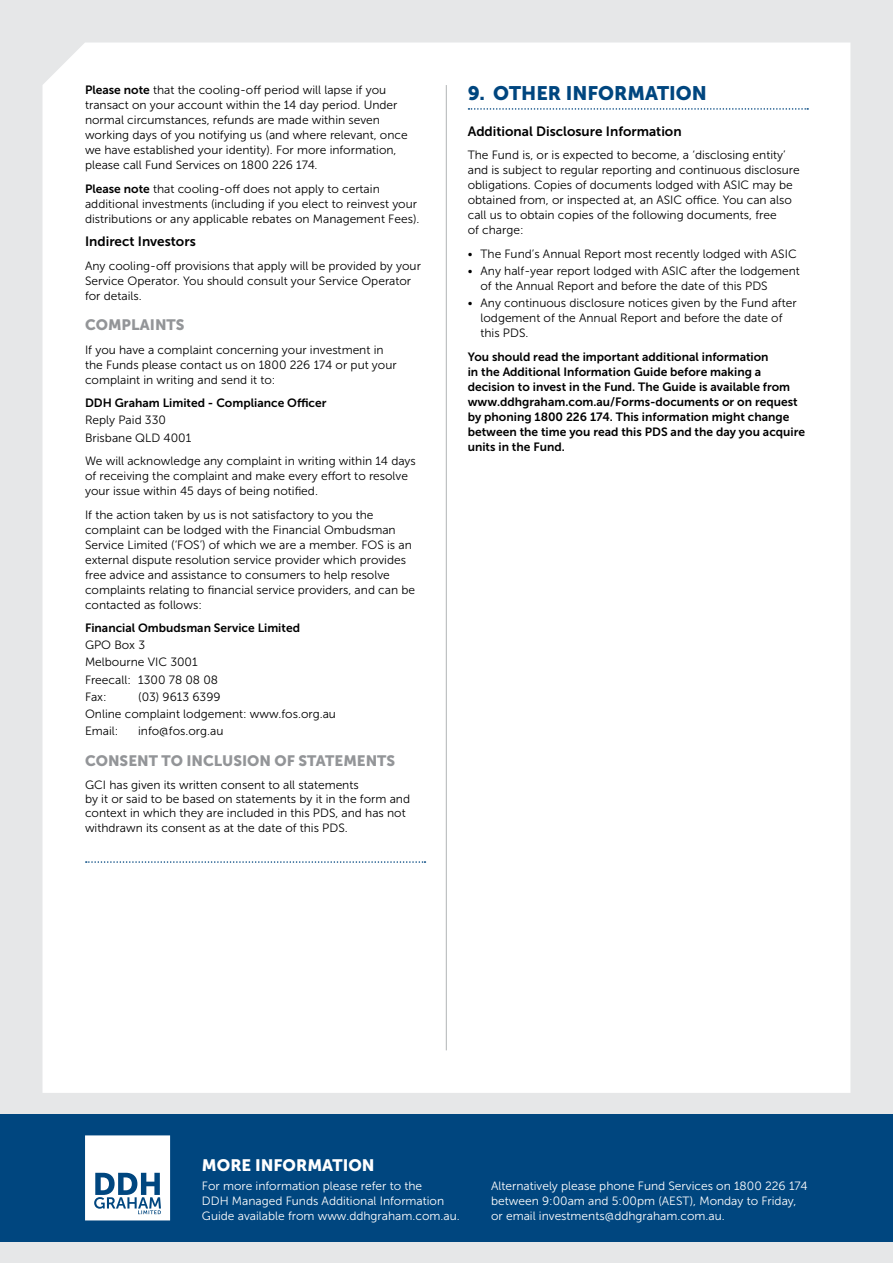
<style>
.page{position:relative;width:893px;height:1263px;background:#e6e7e8}
.page>*{position:absolute;margin:0;border:0;box-sizing:border-box;transform-origin:0 0}
.t1{font:19.5px "Museo Sans 900";color:#00467f}
.t2{font:16.5px "Museo Sans 900";color:#fff}
.t3{font:15px "Museo Sans 900";color:#939598}
.t4{font:13.5px "Museo Sans 700";color:#000}
.t5{font:12px/15px "Museo Sans 300";color:#000}
.t6{font:12px/15px "Museo Sans 700";color:#000}
.t7{font:12px/15px "Museo Sans 300";color:#fff}
.s1{font-family:"Museo Sans 700"}
</style>
<div class="page">
<div style="left:43px;top:43px;width:807px;height:1050px;background:#fff"></div>
<div style="left:0;top:1114px;width:893px;height:128px;background:#00467f"></div>
<svg style="left:85px;top:1135px;width:85px;height:85px"></svg>
<svg style="left:86px;top:861px;width:339px;height:2px"></svg>
<svg style="left:468px;top:108px;width:340px;height:2px"></svg>
<hr style="left:446px;top:85px;width:1px;height:965px;background:#b1b4b6">
<p class="t5" style="left:85px;top:83px;width:324px"><span class="s1">Please note</span> that the cooling-off period will lapse if you transact on your account within the 14 day period. Under normal circumstances, refunds are made within seven working days of you notifying us (and where relevant, once we have established your identity). For more information, please call Fund Services on 1800 226 174.</p>
<p class="t5" style="left:85px;top:181px;width:336px"><span class="s1">Please note</span> that cooling-off does not apply to certain additional investments (including if you elect to reinvest your distributions or any applicable rebates on Management Fees).</p>
<p class="t4" style="left:85px;top:234px;width:112px">Indirect Investors</p>
<p class="t5" style="left:85px;top:258px;width:337px">Any cooling-off provisions that apply will be provided by your<br>Service Operator. You should consult your Service Operator for details.</p>
<p class="t3" style="left:85px;top:317px;width:101px">COMPLAINTS</p>
<p class="t5" style="left:85px;top:342px;width:313px">If you have a complaint concerning your investment in the Funds please contact us on 1800 226 174 or put your complaint in writing and send it to:</p>
<p class="t6" style="left:85px;top:396px;width:243px">DDH Graham Limited - Compliance Officer</p>
<p class="t5" style="left:85px;top:412px;width:108px;line-height:17.1px">Reply Paid 330<br>Brisbane QLD 4001</p>
<p class="t5" style="left:85px;top:454px;width:332px">We will acknowledge any complaint in writing within 14 days of receiving the complaint and make every effort to resolve your issue within 45 days of being notified.</p>
<p class="t5" style="left:85px;top:507px;width:332px">If the action taken by us is not satisfactory to you the complaint can be lodged with the Financial Ombudsman Service Limited (‘FOS’) of which we are a member. FOS is an external dispute resolution service provider which provides free advice and assistance to consumers to help resolve complaints relating to financial service providers, and can be contacted as follows:</p>
<p class="t6" style="left:85px;top:620px;width:216px">Financial Ombudsman Service Limited</p>
<p class="t5" style="left:85px;top:637px;width:135px;line-height:17.1px">GPO Box 3<br>Melbourne VIC 3001<br>Freecall: 1300 78 08 08<br>Fax:</p>
<p class="t5" style="left:85px;top:688px;width:252px;line-height:17.1px;text-indent:53px">(03) 9613 6399<br>Online complaint lodgement: www.fos.org.au<br>Email:</p>
<p class="t5" style="left:138px;top:723px;width:87px">info@fos.org.au</p>
<p class="t3" style="left:85px;top:752px;width:312px">CONSENT TO INCLUSION OF STATEMENTS</p>
<p class="t5" style="left:85px;top:777px;width:327px;line-height:14.4px">GCI has given its written consent to all statements<br>by it or said to be based on statements by it in the form and context in which they are included in this PDS, and has not withdrawn its consent as at the date of this PDS.</p>
<h1 class="t1" style="left:468px;top:82px;width:241px">9. OTHER INFORMATION</h1>
<p class="t4" style="left:468px;top:124px;width:215px">Additional Disclosure Information</p>
<p class="t5" style="left:468px;top:148px;width:333px">The Fund is, or is expected to become, a ‘disclosing entity’ and is subject to regular reporting and continuous disclosure obligations. Copies of documents lodged with ASIC may be obtained from, or inspected at, an ASIC office. You can also call us to obtain copies of the following documents, free<br>of charge:</p>
<p class="t5" style="left:468px;top:246px;width:330px">• The Fund’s Annual Report most recently lodged with ASIC</p>
<p class="t5" style="left:480px;top:264px;width:321px;text-indent:-13px">• Any half-year report lodged with ASIC after the lodgement of the Annual Report and before the date of this PDS</p>
<p class="t5" style="left:480px;top:296px;width:318px;text-indent:-13px">• Any continuous disclosure notices given by the Fund after lodgement of the Annual Report and before the date of this PDS.</p>
<p class="t6" style="left:468px;top:349px;width:339px">You should read the important additional information<br>in the Additional Information Guide before making a decision to invest in the Fund. The Guide is available from www.ddhgraham.com.au/Forms-documents or on request by phoning 1800 226 174. This information might change between the time you read this PDS and the day you acquire units in the Fund.</p>
<h2 class="t2" style="left:202px;top:1156px;width:174px">MORE INFORMATION</h2>
<p class="t7" style="left:202px;top:1179px;width:259px">For more information please refer to the<br>DDH Managed Funds Additional Information<br>Guide available from www.ddhgraham.com.au.</p>
<p class="t7" style="left:491px;top:1179px;width:318px">Alternatively please phone Fund Services on 1800 226 174 between 9:00am and 5:00pm (AEST), Monday to Friday, or email investments@ddhgraham.com.au.</p>
</div>
